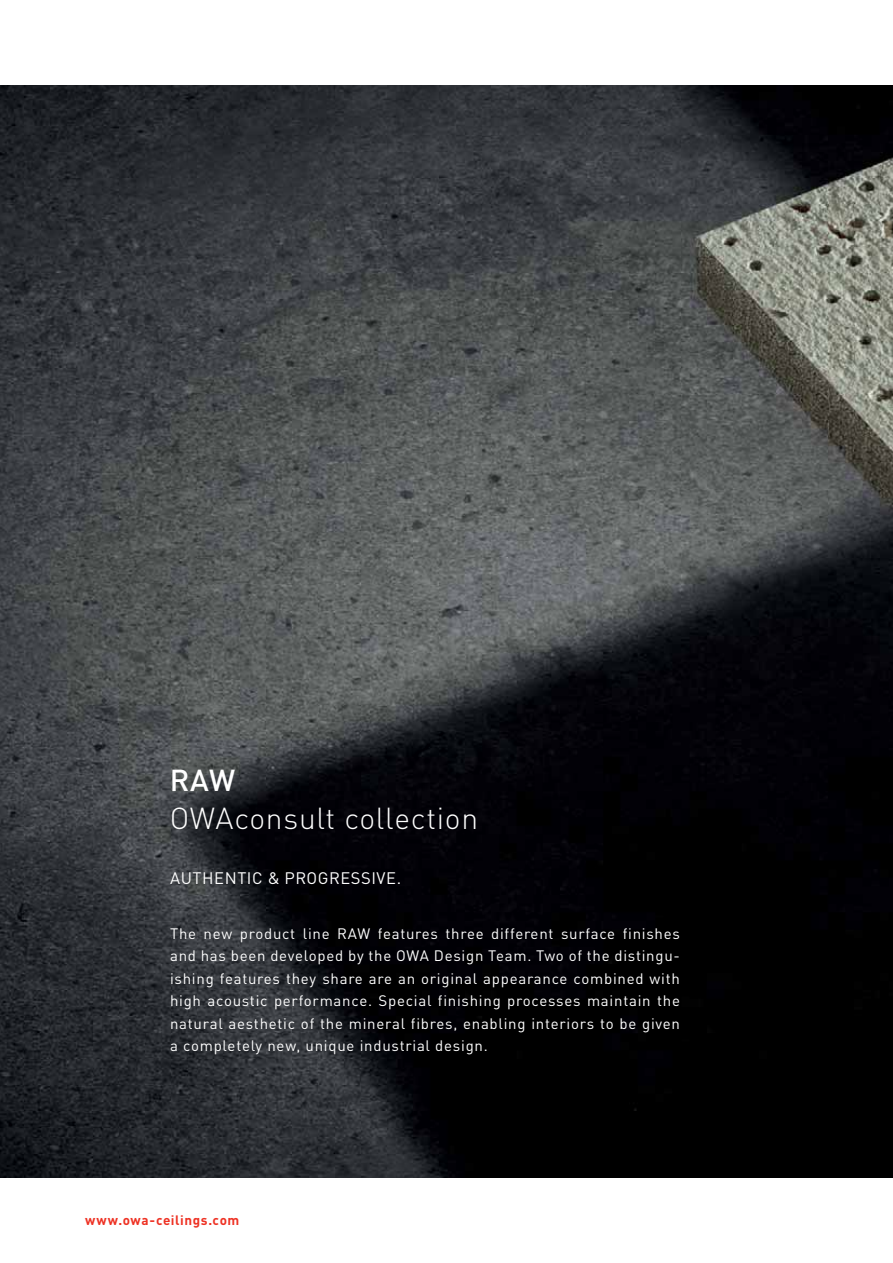
<style>
.page{position:relative;width:893px;height:1263px;background:#fff}
.page>*{position:absolute;margin:0;border:0;box-sizing:border-box;transform-origin:0 0}
.t1{font:300 30px "DIN Pro";letter-spacing:.025em;color:#fff}
.t2{font:500 30px "DIN Pro";color:#fff}
.t3{font:16.5px "DIN Pro";letter-spacing:.035em;color:#fff}
.t4{font:15px/22.5px "DIN Pro";letter-spacing:.05em;color:#fff;text-align:justify}
.t5{font:700 13.5px "DIN Pro";letter-spacing:.04em;color:#ee3224}
</style>
<div class="page">
<img style="left:0;top:85px;width:893px;height:1093px">
<h1 class="t2" style="left:170px;top:763px;width:67px">RAW</h1>
<h1 class="t1" style="left:170px;top:807px;width:310px">OWAconsult collection</h1>
<p class="t3" style="left:170px;top:872px;width:232px">AUTHENTIC &amp; PROGRESSIVE.</p>
<p class="t4" style="left:170px;top:924px;width:511px">The new product line RAW features three different surface finishes and has been developed by the OWA Design Team. Two of the distingu&shy;ishing features they share are an original appearance combined with high acoustic performance. Special finishing processes maintain the natural aesthetic of the mineral fibres, enabling interiors to be given a completely new, unique industrial design.</p>
<p class="t5" style="left:85px;top:1216px;width:156px">www.owa-ceilings.com</p>
</div>
